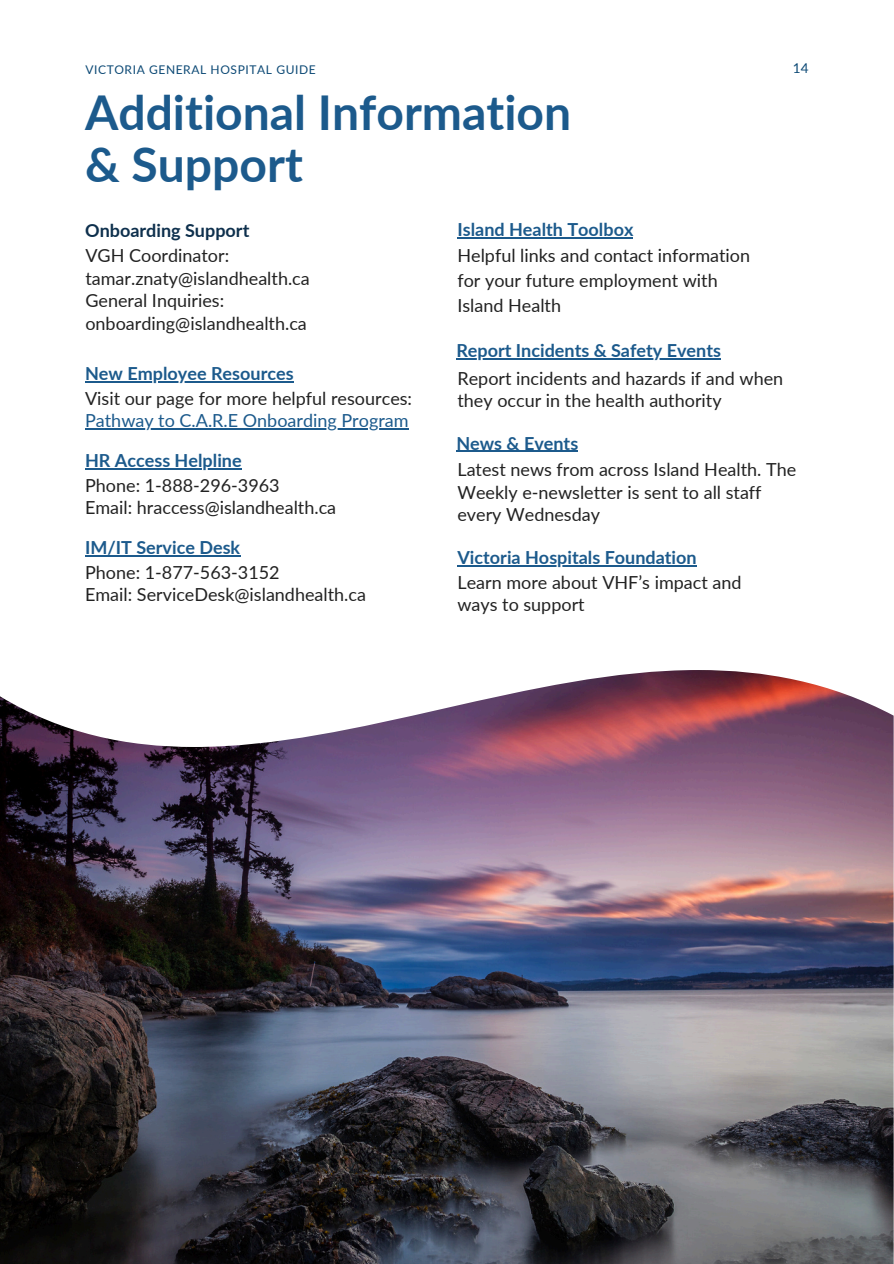
<style>
.page{position:relative;width:894px;height:1264px;background:#fff}
.page>*{position:absolute;margin:0;border:0;box-sizing:border-box;transform-origin:0 0}
.t1{font:700 48px/51.8px "Lato";color:#1c5a8c}
.t2{font:18px/22.5px "Lato";color:#222}
.t3{font:700 18px "Lato";color:#1c5a8c}
.t4{font:18px "Lato";color:#1c5a8c}
.t5{font:700 18px "Lato";color:#0e304d}
.t6{font:13.5px "Lato";color:#0c4975}
.t7{font:12px "Lato";letter-spacing:.05em;color:#0c4975}
</style>
<div class="page">
<hr style="left:85px;top:468px;width:157px;height:1px;background:#1c5a8c">
<hr style="left:85px;top:555px;width:155px;height:1px;background:#1c5a8c">
<hr style="left:456px;top:450px;width:122px;height:2px;background:#1c5a8c">
<hr style="left:456px;top:358px;width:264px;height:1px;background:#1c5a8c">
<hr style="left:457px;top:565px;width:239px;height:1px;background:#1c5a8c">
<hr style="left:85px;top:381px;width:208px;height:1px;background:#1c5a8c">
<hr style="left:85px;top:428px;width:323px;height:1px;background:#1c5a8c">
<hr style="left:457px;top:237px;width:176px;height:1px;background:#1c5a8c">
<img style="left:0;top:670px;width:893px;height:593px">
<p class="t7" style="left:85px;top:62px;width:232px">VICTORIA GENERAL HOSPITAL GUIDE</p>
<p class="t6" style="left:792px;top:60px;width:17px">14</p>
<p class="t1" style="left:85px;top:86px;width:487px">Additional Information &amp; Support</p>
<h1 class="t5" style="left:85px;top:219px;width:166px">Onboarding Support</h1>
<h2 class="t2" style="left:85px;top:244px;width:226px">VGH Coordinator: tamar.znaty@islandhealth.ca<br>General Inquiries: onboarding@islandhealth.ca</h2>
<h2 class="t3" style="left:457px;top:218px;width:177px">Island Health Toolbox</h2>
<h3 class="t2" style="left:457px;top:243px;width:294px;line-height:24.8px">Helpful links and contact information for your future employment with<br>Island Health</h3>
<h3 class="t3" style="left:85px;top:362px;width:210px">New Employee Resources</h3>
<h2 class="t2" style="left:85px;top:386px;width:328px">Visit our page for more helpful resources:</h2>
<h3 class="t4" style="left:85px;top:409px;width:325px">Pathway to C.A.R.E Onboarding Program</h3>
<h3 class="t3" style="left:85px;top:449px;width:158px">HR Access Helpline</h3>
<h2 class="t2" style="left:85px;top:473px;width:252px">Phone: 1-888-296-3963<br>Email: hraccess@islandhealth.ca</h2>
<h3 class="t3" style="left:85px;top:536px;width:157px">IM/IT Service Desk</h3>
<h2 class="t2" style="left:85px;top:560px;width:282px">Phone: 1-877-563-3152<br>Email: ServiceDesk@islandhealth.ca</h2>
<h2 class="t3" style="left:456px;top:339px;width:266px">Report Incidents &amp; Safety Events</h2>
<h2 class="t2" style="left:457px;top:366px;width:327px">Report incidents and hazards if and when they occur in the health authority</h2>
<h3 class="t3" style="left:456px;top:432px;width:123px">News &amp; Events</h3>
<h3 class="t2" style="left:457px;top:458px;width:340px">Latest news from across Island Health. The<br>Weekly e-newsletter is sent to all staff every Wednesday</h3>
<h3 class="t3" style="left:457px;top:546px;width:241px">Victoria Hospitals Foundation</h3>
<h2 class="t2" style="left:457px;top:570px;width:285px">Learn more about VHF’s impact and ways to support</h2>
</div>
